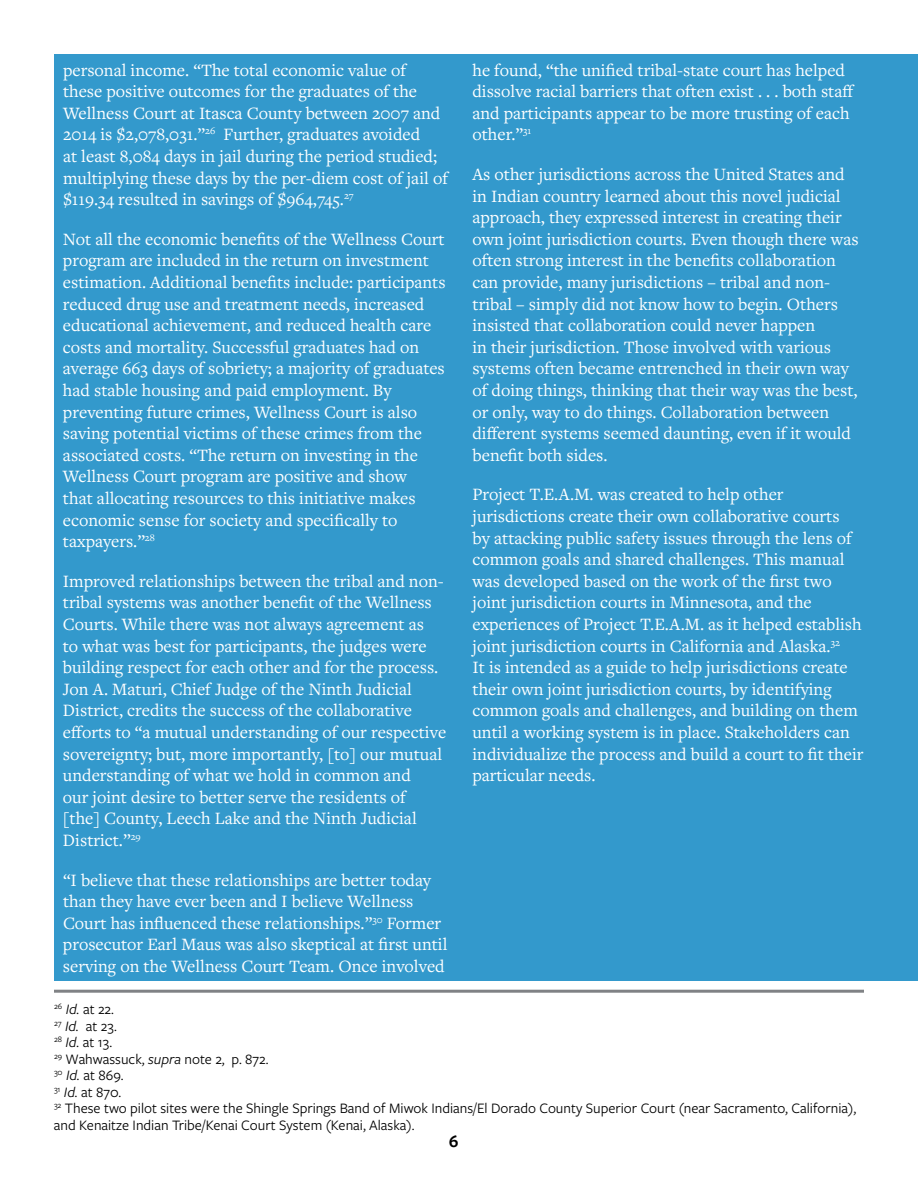
<style>
.page{position:relative;width:918px;height:1188px;background:#fff}
.page>*{position:absolute;margin:0;border:0;box-sizing:border-box;transform-origin:0 0}
.t1{font:18px/21.6px "Freight Text Pro";color:#fff}
.t2{font:600 18px "Freight Sans Pro";color:#000}
.t3{font:15px/16.5px "Freight Sans Pro";color:#000}
.s1{font-style:italic}
</style>
<div class="page">
<div style="left:54px;top:54px;width:864px;height:927px;background:#39c"></div>
<hr style="left:54px;top:990px;width:810px;height:3px;background:#808285">
<p class="t1" style="left:63px;top:58px;width:386px">personal income. “The total economic value of these positive outcomes for the graduates of the Wellness Court at Itasca County between 2007 and 2014 is $2,078,031.”<sup>26</sup> Further, graduates avoided<br>at least 8,084 days in jail during the period studied; multiplying these days by the per-diem cost of jail of $119.34 resulted in savings of $964,745.<sup>27</sup></p>
<p class="t1" style="left:63px;top:228px;width:384px">Not all the economic benefits of the Wellness Court program are included in the return on investment estimation. Additional benefits include: participants reduced drug use and treatment needs, increased educational achievement, and reduced health care costs and mortality. Successful graduates had on average 663 days of sobriety; a majority of graduates had stable housing and paid employment. By preventing future crimes, Wellness Court is also saving potential victims of these crimes from the associated costs. “The return on investing in the Wellness Court program are positive and show<br>that allocating resources to this initiative makes economic sense for society and specifically to taxpayers.”<sup>28</sup></p>
<p class="t1" style="left:63px;top:570px;width:385px">Improved relationships between the tribal and non&shy;tribal systems was another benefit of the Wellness Courts. While there was not always agreement as<br>to what was best for participants, the judges were building respect for each other and for the process.<br>Jon A. Maturi, Chief Judge of the Ninth Judicial District, credits the success of the collaborative efforts to “a mutual understanding of our respective sovereignty; but, more importantly, [to] our mutual understanding of what we hold in common and<br>our joint desire to better serve the residents of [the] County, Leech Lake and the Ninth Judicial District.”<sup>29</sup></p>
<p class="t1" style="left:63px;top:868px;width:386px">“I believe that these relationships are better today than they have ever been and I believe Wellness Court has influenced these relationships.”<sup>30</sup> Former prosecutor Earl Maus was also skeptical at first until serving on the Wellness Court Team. Once involved</p>
<p class="t1" style="left:472px;top:58px;width:384px">he found, “the unified tribal-state court has helped dissolve racial barriers that often exist . . . both staff and participants appear to be more trusting of each other.”<sup>31</sup></p>
<p class="t1" style="left:472px;top:163px;width:388px">As other jurisdictions across the United States and in Indian country learned about this novel judicial approach, they expressed interest in creating their own joint jurisdiction courts. Even though there was often strong interest in the benefits collaboration can provide, many jurisdictions – tribal and non&shy;tribal – simply did not know how to begin. Others insisted that collaboration could never happen<br>in their jurisdiction. Those involved with various systems often became entrenched in their own way of doing things, thinking that their way was the best, or only, way to do things. Collaboration between different systems seemed daunting, even if it would benefit both sides.</p>
<p class="t1" style="left:472px;top:483px;width:393px">Project T.E.A.M. was created to help other jurisdictions create their own collaborative courts<br>by attacking public safety issues through the lens of common goals and shared challenges. This manual was developed based on the work of the first two joint jurisdiction courts in Minnesota, and the experiences of Project T.E.A.M. as it helped establish joint jurisdiction courts in California and Alaska.<sup>32<br></sup>It is intended as a guide to help jurisdictions create their own joint jurisdiction courts, by identifying common goals and challenges, and building on them until a working system is in place. Stakeholders can individualize the process and build a court to fit their particular needs.</p>
<p class="t3" style="left:54px;top:1001px;width:804px"><sup>26</sup> <span class="s1">Id.</span> at 22.<br><sup>27</sup> <span class="s1">Id.</span> at 23.<br><sup>28</sup> <span class="s1">Id.</span> at 13.<br><sup>29</sup> Wahwassuck, <span class="s1">supra</span> note 2, p. 872.<br><sup>30</sup> <span class="s1">Id.</span> at 869.<br><sup>31</sup> <span class="s1">Id.</span> at 870.<br><sup>32</sup> These two pilot sites were the Shingle Springs Band of Miwok Indians/El Dorado County Superior Court (near Sacramento, California), and Kenaitze Indian Tribe/Kenai Court System (Kenai, Alaska).</p>
<p class="t2" style="left:449px;top:1128px;width:11px">6</p>
</div>
